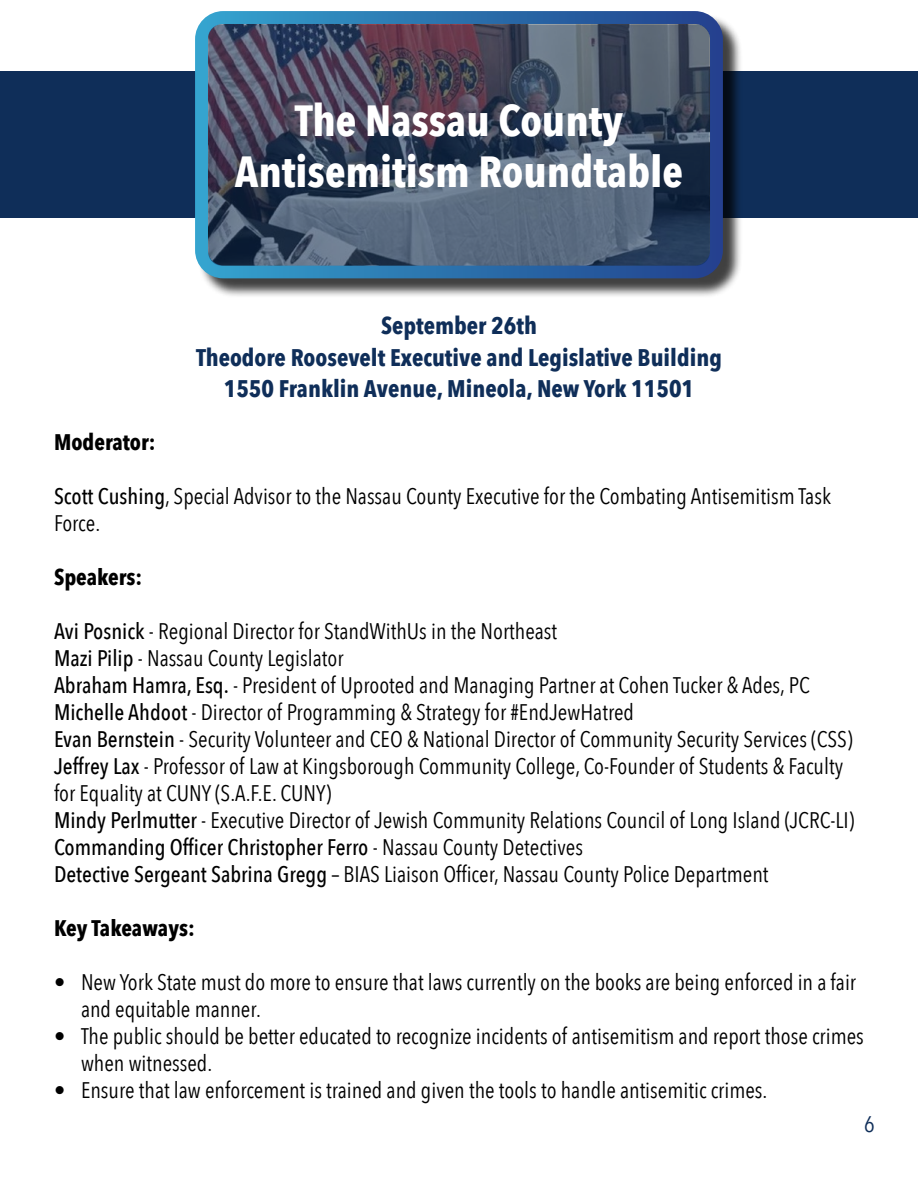
<style>
.page{position:relative;width:918px;height:1188px;background:#fff}
.page>*{position:absolute;margin:0;border:0;box-sizing:border-box;transform-origin:0 0}
.t1{font:700 43.5px/51px "Avenir Next Condensed";color:#fff;text-align:center}
.t2{font:700 24px/31.5px "Avenir Next Condensed";color:#0f2e59;text-align:center}
.t3{font:22.5px/27px "Avenir Next Condensed";color:#000}
.t4{font:700 22.5px "Avenir Next Condensed";color:#000}
.t5{font:22.5px "Avenir Next Condensed";color:#0f2e59}
.s1{font-weight:500}
</style>
<div class="page">
<div style="left:0;top:71px;width:918px;height:147px;background:#0f2e59"></div>
<div style="left:198px;top:14px;width:545px;height:284px;background:#000;opacity:.75"></div>
<div style="left:195px;top:11px;width:528px;height:267px;border:13px solid #fff;border-radius:22px"></div>
<svg style="left:208px;top:24px;width:502px;height:242px;background:#485065"></svg>
<hr style="left:917px;top:9px;width:1px;height:136px;background:#0f2e59">
<div style="left:896px;top:0;width:22px;height:62px;background:#fff"></div>
<h1 class="t1" style="left:235px;top:95px;width:450px">The Nassau County<br>Antisemitism Roundtable</h1>
<p class="t2" style="left:196px;top:310px;width:527px">September 26th<br>Theodore Roosevelt Executive and Legislative Building<br>1550 Franklin Avenue, Mineola, New York 11501</p>
<p class="t4" style="left:54px;top:428px;width:103px">Moderator:</p>
<p class="t3" style="left:54px;top:482px;width:779px"><span class="s1">Scott Cushing</span>, Special Advisor to the Nassau County Executive for the Combating Antisemitism Task<br>Force.</p>
<p class="t4" style="left:54px;top:563px;width:90px">Speakers:</p>
<p class="t3" style="left:54px;top:617px;width:802px"><span class="s1">Avi Posnick</span> - Regional Director for StandWithUs in the Northeast<br><span class="s1">Mazi Pilip</span> - Nassau County Legislator<br><span class="s1">Abraham Hamra, Esq.</span> - President of Uprooted and Managing Partner at Cohen Tucker &amp; Ades, PC <span class="s1">Michelle Ahdoot</span> - Director of Programming &amp; Strategy for #EndJewHatred<br><span class="s1">Evan Bernstein</span> - Security Volunteer and CEO &amp; National Director of Community Security Services (CSS)<br><span class="s1">Jeffrey Lax</span> - Professor of Law at Kingsborough Community College, Co-Founder of Students &amp; Faculty for Equality at CUNY (S.A.F.E. CUNY)<br><span class="s1">Mindy Perlmutter</span> - Executive Director of Jewish Community Relations Council of Long Island (JCRC-LI)<br><span class="s1">Commanding Officer Christopher Ferro</span> - Nassau County Detectives<br><span class="s1">Detective Sergeant Sabrina Gregg</span> – BIAS Liaison Officer, Nassau County Police Department</p>
<p class="t4" style="left:54px;top:914px;width:142px">Key Takeaways:</p>
<p class="t3" style="left:81px;top:968px;width:777px;text-indent:-27px">• New York State must do more to ensure that laws currently on the books are being enforced in a fair and equitable manner.</p>
<p class="t3" style="left:81px;top:1022px;width:784px;text-indent:-27px">• The public should be better educated to recognize incidents of antisemitism and report those crimes when witnessed.</p>
<p class="t3" style="left:54px;top:1076px;width:715px">• Ensure that law enforcement is trained and given the tools to handle antisemitic crimes.</p>
<p class="t5" style="left:864px;top:1105px;width:12px">6</p>
</div>
